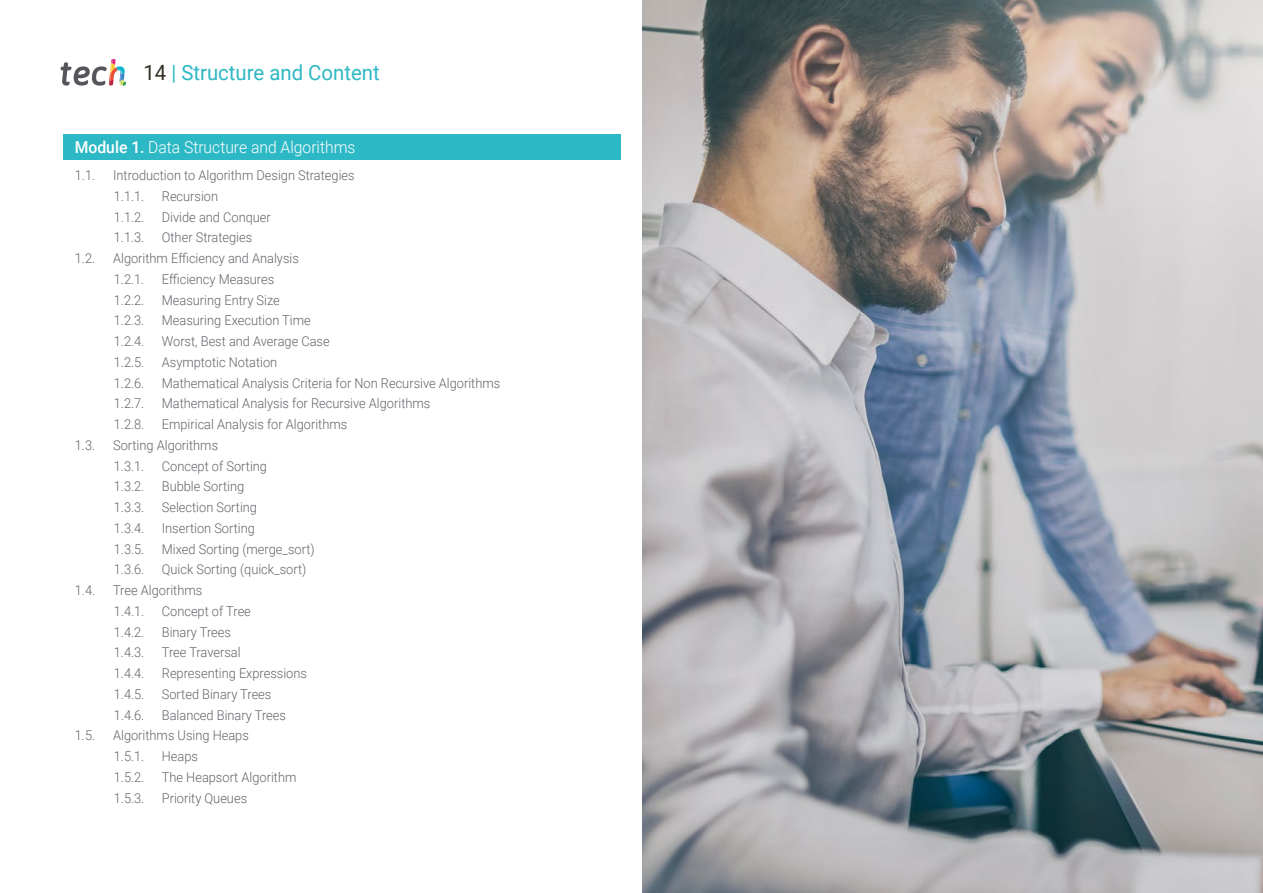
<style>
.page{position:relative;width:1263px;height:893px;background:#fff}
.page>*{position:absolute;margin:0;border:0;box-sizing:border-box;transform-origin:0 0}
.t1{font:21px "Roboto";color:#2db8c5}
.t2{font:300 16.5px "Roboto";color:#fff;scale:.95 1}
.t3{font:300 13.5px/20.7px "Roboto";color:#61646a;scale:.95 1}
.s1{color:#312e20}
.s2{font-weight:500}
</style>
<div class="page">
<img style="left:642px;top:0;width:621px;height:893px">
<div style="left:64px;top:134px;width:557px;height:25px;background:#2db8c5"></div>
<svg style="left:61px;top:59px;width:65px;height:27px"></svg>
<h1 class="t1" style="left:144px;top:57px;width:238px"><span class="s1">14</span> | Structure and Content</h1>
<p class="t2" style="left:75px;top:135px;width:297px"><span class="s2">Module 1.</span> Data Structure and Algorithms</p>
<p class="t3" style="left:75px;top:164px;width:23px">1.1.</p>
<p class="t3" style="left:113px;top:164px;width:256px">Introduction to Algorithm Design Strategies<br>1.1.1.</p>
<p class="t3" style="left:162px;top:185px;width:61px">Recursion</p>
<p class="t3" style="left:114px;top:206px;width:34px">1.1.2.</p>
<p class="t3" style="left:162px;top:206px;width:116px">Divide and Conquer</p>
<p class="t3" style="left:114px;top:227px;width:34px">1.1.3.</p>
<p class="t3" style="left:162px;top:227px;width:97px">Other Strategies</p>
<p class="t3" style="left:75px;top:247px;width:23px">1.2.</p>
<p class="t3" style="left:113px;top:247px;width:197px">Algorithm Efficiency and Analysis<br>1.2.1.</p>
<p class="t3" style="left:162px;top:268px;width:120px">Efficiency Measures</p>
<p class="t3" style="left:114px;top:289px;width:34px">1.2.2.</p>
<p class="t3" style="left:162px;top:289px;width:126px">Measuring Entry Size</p>
<p class="t3" style="left:114px;top:310px;width:34px">1.2.3.</p>
<p class="t3" style="left:162px;top:310px;width:158px">Measuring Execution Time</p>
<p class="t3" style="left:114px;top:330px;width:34px">1.2.4.</p>
<p class="t3" style="left:162px;top:330px;width:178px">Worst, Best and Average Case</p>
<p class="t3" style="left:114px;top:351px;width:34px">1.2.5.</p>
<p class="t3" style="left:162px;top:351px;width:123px">Asymptotic Notation</p>
<p class="t3" style="left:114px;top:372px;width:34px">1.2.6.</p>
<p class="t3" style="left:162px;top:372px;width:358px">Mathematical Analysis Criteria for Non Recursive Algorithms</p>
<p class="t3" style="left:114px;top:393px;width:34px">1.2.7.</p>
<p class="t3" style="left:162px;top:393px;width:284px">Mathematical Analysis for Recursive Algorithms</p>
<p class="t3" style="left:114px;top:413px;width:34px">1.2.8.</p>
<p class="t3" style="left:162px;top:413px;width:197px">Empirical Analysis for Algorithms</p>
<p class="t3" style="left:75px;top:434px;width:23px">1.3.</p>
<p class="t3" style="left:113px;top:434px;width:112px">Sorting Algorithms<br>1.3.1.</p>
<p class="t3" style="left:162px;top:455px;width:112px">Concept of Sorting</p>
<p class="t3" style="left:114px;top:476px;width:34px">1.3.2.</p>
<p class="t3" style="left:162px;top:476px;width:88px">Bubble Sorting</p>
<p class="t3" style="left:114px;top:496px;width:34px">1.3.3.</p>
<p class="t3" style="left:162px;top:496px;width:102px">Selection Sorting</p>
<p class="t3" style="left:114px;top:517px;width:34px">1.3.4.</p>
<p class="t3" style="left:162px;top:517px;width:99px">Insertion Sorting</p>
<p class="t3" style="left:114px;top:538px;width:34px">1.3.5.</p>
<p class="t3" style="left:162px;top:538px;width:162px">Mixed Sorting (merge_sort)</p>
<p class="t3" style="left:114px;top:559px;width:34px">1.3.6.</p>
<p class="t3" style="left:162px;top:559px;width:154px">Quick Sorting (quick_sort)</p>
<p class="t3" style="left:75px;top:579px;width:23px">1.4.</p>
<p class="t3" style="left:113px;top:579px;width:95px">Tree Algorithms<br>1.4.1.</p>
<p class="t3" style="left:162px;top:600px;width:95px">Concept of Tree</p>
<p class="t3" style="left:114px;top:621px;width:34px">1.4.2.</p>
<p class="t3" style="left:162px;top:621px;width:74px">Binary Trees</p>
<p class="t3" style="left:114px;top:642px;width:34px">1.4.3.</p>
<p class="t3" style="left:162px;top:642px;width:84px">Tree Traversal</p>
<p class="t3" style="left:114px;top:662px;width:34px">1.4.4.</p>
<p class="t3" style="left:162px;top:662px;width:154px">Representing Expressions</p>
<p class="t3" style="left:114px;top:683px;width:34px">1.4.5.</p>
<p class="t3" style="left:162px;top:683px;width:117px">Sorted Binary Trees</p>
<p class="t3" style="left:114px;top:704px;width:34px">1.4.6.</p>
<p class="t3" style="left:162px;top:704px;width:132px">Balanced Binary Trees</p>
<p class="t3" style="left:75px;top:725px;width:23px">1.5.</p>
<p class="t3" style="left:113px;top:725px;width:144px">Algorithms Using Heaps<br>1.5.1.</p>
<p class="t3" style="left:162px;top:745px;width:40px">Heaps</p>
<p class="t3" style="left:114px;top:766px;width:34px">1.5.2.</p>
<p class="t3" style="left:162px;top:766px;width:143px">The Heapsort Algorithm</p>
<p class="t3" style="left:114px;top:787px;width:34px">1.5.3.</p>
<p class="t3" style="left:162px;top:787px;width:91px">Priority Queues</p>
</div>
